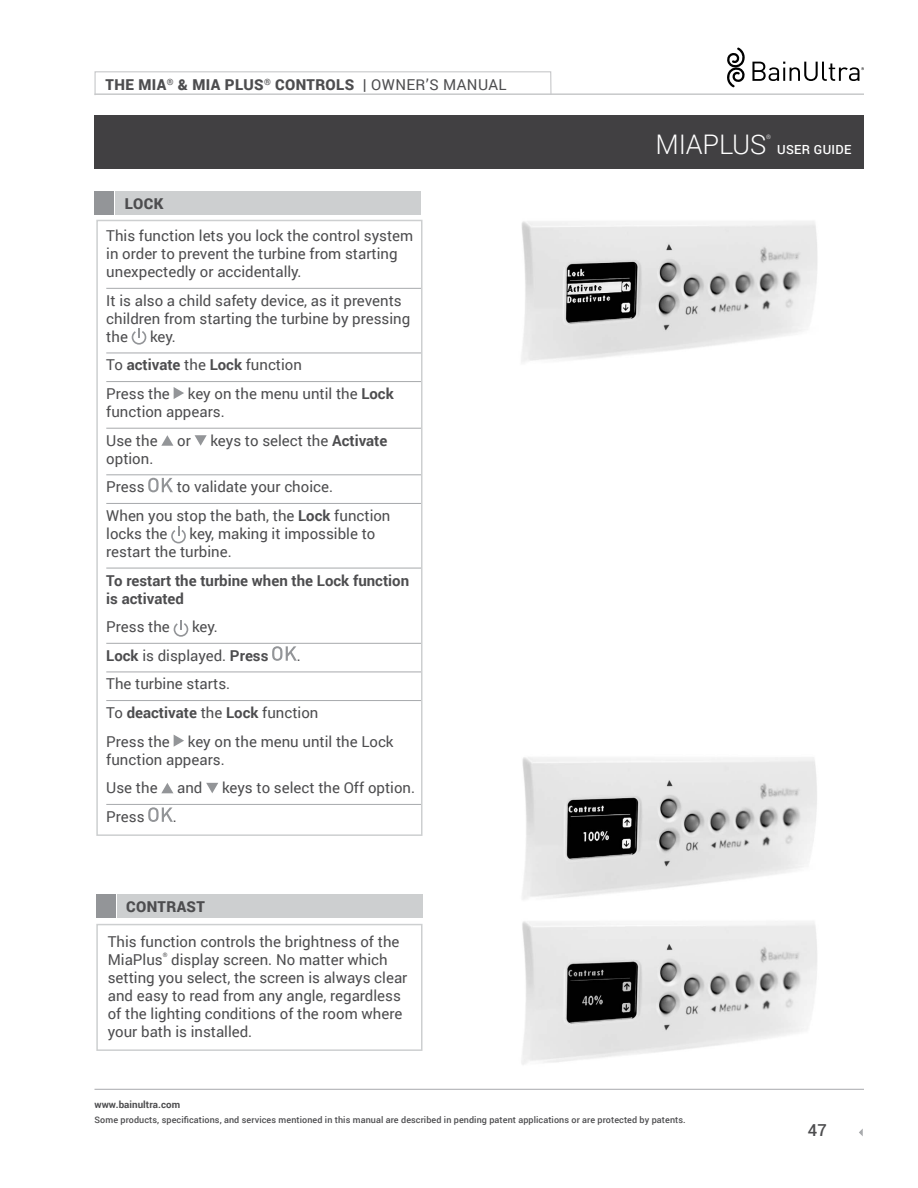
<style>
.page{position:relative;width:918px;height:1188px;background:#fff}
.page>*{position:absolute;margin:0;border:0;box-sizing:border-box;transform-origin:0 0}
.Titre_blanc{font:300 27px "Roboto";letter-spacing:-.01em;color:#fff}
.t1{font:500 16.5px "Roboto";color:#4d4d4f}
.Texte_étapes{font:15px/18px "Roboto";color:#4d4d4f}
.Texte_étapes-2{font:700 15px/18px "Roboto";color:#4d4d4f}
.Titres{font:900 15px "Roboto";letter-spacing:.025em;color:#4d4d4f}
.Texte_étapes_sans_fi{font:15px "Roboto";color:#4d4d4f}
.Titre_blanc-2{font:500 12.6px "Roboto";letter-spacing:.025em;color:#fff}
.t2{font:700 9.75px "Roboto";letter-spacing:.005em;color:#4d4d4f}
.t3{font:500 9px "Roboto";letter-spacing:.01em;color:#4d4d4f}
.Texte_étapes-3{font:6.15px "Roboto";color:#4d4d4f}
.Titre_blanc-3{font:300 6.15px "Roboto";color:#fff}
.s1{font-weight:400}
.s2{font-weight:700}
</style>
<div class="page">
<svg style="left:859px;top:1129px;width:4px;height:7px"></svg>
<div style="left:94px;top:115px;width:770px;height:54px;background:#414042"></div>
<hr style="left:94px;top:93px;width:770px;height:2px;background:#c7c8ca">
<svg style="left:94px;top:71px;width:458px;height:24px"></svg>
<svg style="left:727px;top:48px;width:18px;height:39px"></svg>
<svg style="left:752px;top:62px;width:112px;height:19px"></svg>
<hr style="left:94px;top:1089px;width:770px;height:1px;background:#a7a9ac">
<div style="left:96px;top:220px;width:327px;height:616px;border:2px solid #cdcfd0"></div>
<div style="left:96px;top:924px;width:327px;height:127px;border:2px solid #cdcfd0"></div>
<img style="left:521px;top:221px;width:297px;height:141px">
<img style="left:522px;top:757px;width:295px;height:143px">
<img style="left:521px;top:921px;width:296px;height:144px">
<div style="left:115px;top:191px;width:306px;height:24px;background:#cdcfd0"></div>
<div style="left:95px;top:191px;width:19px;height:24px;background:#939598"></div>
<div style="left:117px;top:895px;width:306px;height:23px;background:#cdcfd0"></div>
<div style="left:96px;top:895px;width:20px;height:23px;background:#939598"></div>
<hr style="left:106px;top:288px;width:315px;height:1px;background:#a7a9ac">
<hr style="left:106px;top:353px;width:315px;height:1px;background:#a7a9ac">
<hr style="left:106px;top:381px;width:315px;height:1px;background:#a7a9ac">
<hr style="left:106px;top:428px;width:315px;height:1px;background:#a7a9ac">
<hr style="left:106px;top:475px;width:315px;height:1px;background:#a7a9ac">
<hr style="left:106px;top:503px;width:315px;height:1px;background:#a7a9ac">
<hr style="left:106px;top:568px;width:315px;height:1px;background:#a7a9ac">
<hr style="left:106px;top:643px;width:315px;height:1px;background:#a7a9ac">
<hr style="left:106px;top:672px;width:315px;height:1px;background:#a7a9ac">
<hr style="left:106px;top:700px;width:315px;height:1px;background:#a7a9ac">
<hr style="left:106px;top:804px;width:315px;height:1px;background:#a7a9ac">
<svg style="left:132px;top:328px;width:14px;height:17px"></svg>
<svg style="left:174px;top:387px;width:10px;height:12px"></svg>
<svg style="left:161px;top:435px;width:12px;height:11px"></svg>
<svg style="left:195px;top:435px;width:12px;height:11px"></svg>
<svg style="left:148px;top:478px;width:25px;height:14px"></svg>
<svg style="left:171px;top:527px;width:15px;height:16px"></svg>
<svg style="left:174px;top:620px;width:14px;height:17px"></svg>
<svg style="left:272px;top:646px;width:25px;height:15px"></svg>
<svg style="left:174px;top:735px;width:10px;height:12px"></svg>
<svg style="left:161px;top:783px;width:12px;height:10px"></svg>
<svg style="left:206px;top:783px;width:12px;height:10px"></svg>
<svg style="left:148px;top:807px;width:25px;height:15px"></svg>
<p class="Titres" style="left:106px;top:74px;width:402px">THE MIA<sup>®</sup> &amp; MIA PLUS<sup>®</sup> CONTROLS | <span class="s1">OWNER’S MANUAL</span></p>
<p class="Titres" style="left:125px;top:193px;width:40px">LOCK</p>
<p class="Texte_étapes" style="left:106px;top:226px;width:309px">This function lets you lock the control system in order to prevent the turbine from starting unexpectedly or accidentally.</p>
<p class="Texte_étapes" style="left:106px;top:291px;width:305px">It is also a child safety device, as it prevents children from starting the turbine by pressing the</p>
<p class="Texte_étapes" style="left:150px;top:327px;width:27px">key.</p>
<p class="Texte_étapes" style="left:106px;top:356px;width:197px">To <span class="s2">activate</span> the <span class="s2">Lock</span> function</p>
<p class="Texte_étapes" style="left:106px;top:384px;width:289px">Press the key on the menu until the <span class="s2">Lock </span>function appears.</p>
<p class="Texte_étapes" style="left:106px;top:431px;width:53px">Use the</p>
<p class="Texte_étapes" style="left:177px;top:431px;width:15px">or</p>
<p class="Texte_étapes" style="left:210px;top:431px;width:179px">keys to select the <span class="s2">Activate</span></p>
<p class="Texte_étapes" style="left:106px;top:449px;width:49px">option.</p>
<p class="Texte_étapes" style="left:106px;top:477px;width:40px">Press</p>
<p class="Texte_étapes" style="left:177px;top:477px;width:158px">to validate your choice.</p>
<p class="Texte_étapes" style="left:106px;top:506px;width:286px">When you stop the bath, the <span class="s2">Lock</span> function locks the</p>
<p class="Texte_étapes" style="left:106px;top:524px;width:271px;text-indent:83px">key, making it impossible to restart the turbine.</p>
<p class="Texte_étapes-2" style="left:106px;top:571px;width:304px">To restart the turbine when the Lock function is activated</p>
<p class="Texte_étapes" style="left:106px;top:617px;width:65px">Press the</p>
<p class="Texte_étapes" style="left:192px;top:617px;width:27px">key.</p>
<p class="Texte_étapes" style="left:106px;top:646px;width:164px"><span class="s2">Lock</span> is displayed. <span class="s2">Press</span></p>
<p class="Texte_étapes" style="left:297px;top:646px;width:6px">.</p>
<p class="Texte_étapes" style="left:106px;top:675px;width:125px">The turbine starts.</p>
<p class="Texte_étapes-2" style="left:106px;top:703px;width:214px"><span class="s1">To</span> deactivate <span class="s1">the</span> Lock <span class="s1">function</span></p>
<p class="Texte_étapes" style="left:106px;top:732px;width:289px">Press the key on the menu until the Lock function appears.</p>
<p class="Texte_étapes" style="left:106px;top:778px;width:53px">Use the</p>
<p class="Texte_étapes" style="left:177px;top:778px;width:27px">and</p>
<p class="Texte_étapes" style="left:222px;top:778px;width:195px">keys to select the Off option.</p>
<p class="Texte_étapes_sans_fi" style="left:106px;top:806px;width:40px">Press</p>
<p class="Texte_étapes_sans_fi" style="left:173px;top:806px;width:6px">.</p>
<p class="Titres" style="left:126px;top:896px;width:80px">CONTRAST</p>
<p class="Texte_étapes" style="left:108px;top:933px;width:293px">This function controls the brightness of the<br>MiaPlus</p>
<p class="Texte_étapes-3" style="left:163px;top:951px;width:6px">®</p>
<p class="Texte_étapes" style="left:108px;top:951px;width:301px;text-indent:63px">display screen. No matter which setting you select, the screen is always clear and easy to read from any angle, regardless of the lighting conditions of the room where your bath is installed.</p>
<p class="Titre_blanc" style="left:656px;top:126px;width:112px">MIAPLUS</p>
<p class="Titre_blanc-3" style="left:766px;top:132px;width:6px">®</p>
<p class="Titre_blanc-2" style="left:777px;top:141px;width:76px">USER GUIDE</p>
<p class="t2" style="left:94px;top:1097px;width:87px">www.bainultra.com</p>
<p class="t3" style="left:94px;top:1113px;width:593px">Some products, specifications, and services mentioned in this manual are described in pending patent applications or are protected by patents.</p>
<p class="t1" style="left:808px;top:1119px;width:20px">47</p>
</div>
